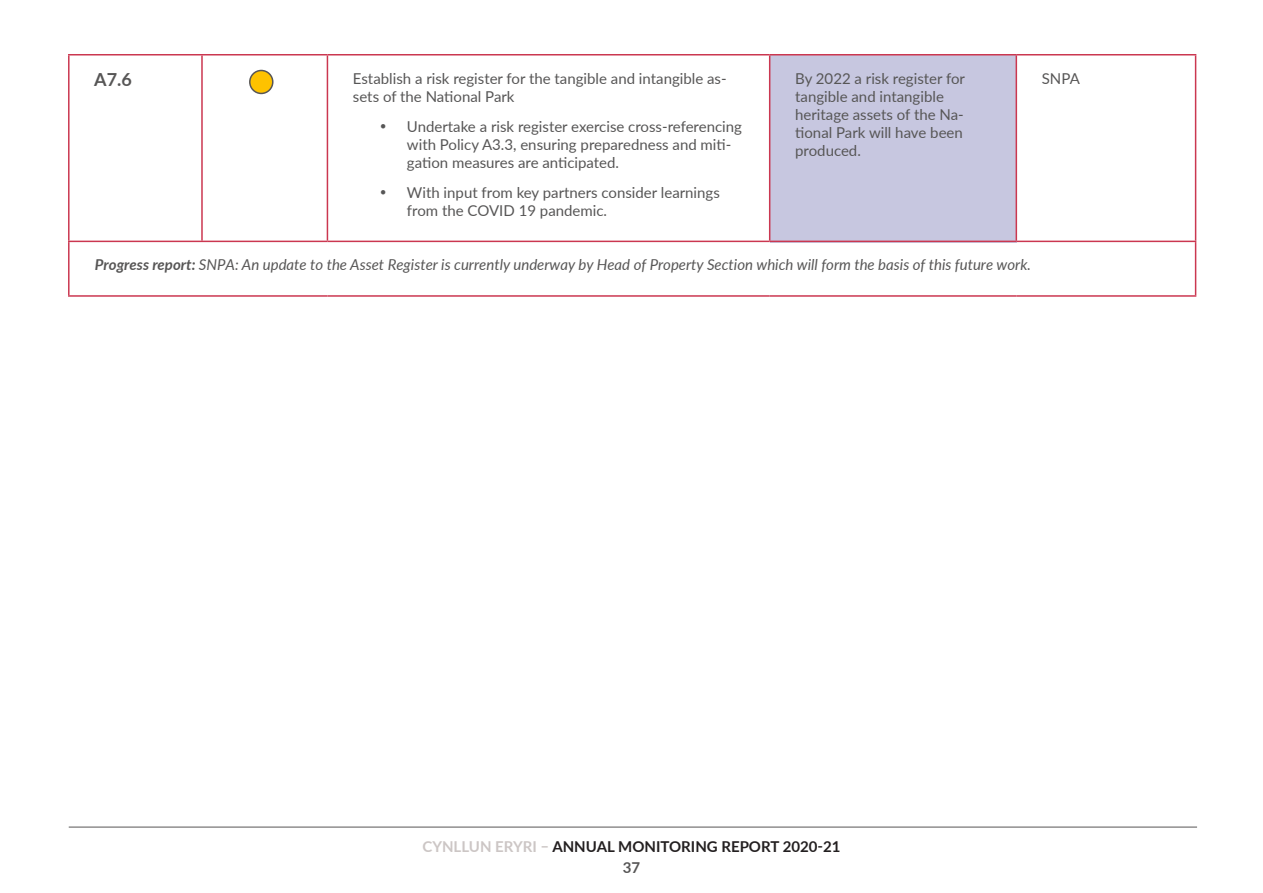
<style>
.page{position:relative;width:1263px;height:893px;background:#fff}
.page>*{position:absolute;margin:0;border:0;box-sizing:border-box;transform-origin:0 0}
.t1{font:700 18px "Lato";color:#575656}
.t2{font:15px/18px "Lato";color:#575656}
.t3{font:italic 15px "Lato";color:#575656}
.t4{font:700 15px/20.9px "Lato";color:#231f20;text-align:center}
.s1{font-weight:700}
.s2{color:#ccc6c5}
.s3{color:#575656}
</style>
<div class="page">
<div style="left:770px;top:54px;width:246px;height:188px;background:#c7c7e0"></div>
<hr style="left:69px;top:827px;width:1128px;height:1px;background:#575656">
<hr style="left:68px;top:54px;width:134px;height:2px;background:#cb3750">
<hr style="left:202px;top:54px;width:125px;height:2px;background:#cb3750">
<hr style="left:201px;top:56px;width:2px;height:185px;background:#cb3750">
<hr style="left:327px;top:54px;width:443px;height:2px;background:#cb3750">
<hr style="left:327px;top:56px;width:1px;height:185px;background:#cb3750">
<hr style="left:770px;top:54px;width:246px;height:2px;background:#cb3750">
<hr style="left:769px;top:56px;width:1px;height:185px;background:#cb3750">
<hr style="left:1016px;top:54px;width:180px;height:2px;background:#cb3750">
<hr style="left:1015px;top:56px;width:2px;height:185px;background:#cb3750">
<hr style="left:68px;top:241px;width:134px;height:1px;background:#cb3750">
<hr style="left:202px;top:241px;width:125px;height:1px;background:#cb3750">
<hr style="left:327px;top:241px;width:443px;height:1px;background:#cb3750">
<hr style="left:770px;top:241px;width:246px;height:1px;background:#cb3750">
<hr style="left:1016px;top:241px;width:180px;height:1px;background:#cb3750">
<hr style="left:68px;top:56px;width:2px;height:185px;background:#cb3750">
<hr style="left:1195px;top:56px;width:1px;height:185px;background:#cb3750">
<hr style="left:68px;top:242px;width:2px;height:53px;background:#cb3750">
<hr style="left:1195px;top:242px;width:1px;height:53px;background:#cb3750">
<hr style="left:68px;top:295px;width:134px;height:2px;background:#cb3750">
<hr style="left:202px;top:295px;width:125px;height:2px;background:#cb3750">
<hr style="left:327px;top:295px;width:443px;height:2px;background:#cb3750">
<hr style="left:770px;top:295px;width:246px;height:2px;background:#cb3750">
<hr style="left:1016px;top:295px;width:180px;height:2px;background:#cb3750">
<div style="left:250px;top:70px;width:23px;height:23px;background:#fec200;border-radius:50%"></div>
<div style="left:249px;top:70px;width:24px;height:24px;border:2px solid #575656;border-radius:50%"></div>
<p class="t1" style="left:94px;top:66px;width:39px">A7.6</p>
<p class="t2" style="left:353px;top:69px;width:375px">Establish a risk register for the tangible and intangible as&shy;sets of the National Park</p>
<p class="t2" style="left:407px;top:117px;width:336px;text-indent:-27px">• Undertake a risk register exercise cross-referencing with Policy A3.3, ensuring preparedness and miti&shy;gation measures are anticipated.</p>
<p class="t2" style="left:407px;top:183px;width:314px;text-indent:-27px">• With input from key partners consider learnings from the COVID 19 pandemic.</p>
<p class="t2" style="left:795px;top:69px;width:171px">By 2022 a risk register for tangible and intangible heritage assets of the Na&shy;tional Park will have been produced.</p>
<p class="t2" style="left:1042px;top:69px;width:40px">SNPA</p>
<p class="t3" style="left:95px;top:254px;width:937px"><span class="s1">Progress report:</span> SNPA: An update to the Asset Register is currently underway by Head of Property Section which will form the basis of this future work.</p>
<p class="t4" style="left:422px;top:835px;width:419px"><span class="s2">CYNLLUN ERYRI –</span> ANNUAL MONITORING REPORT 2020-21<br><span class="s3">37</span></p>
</div>
